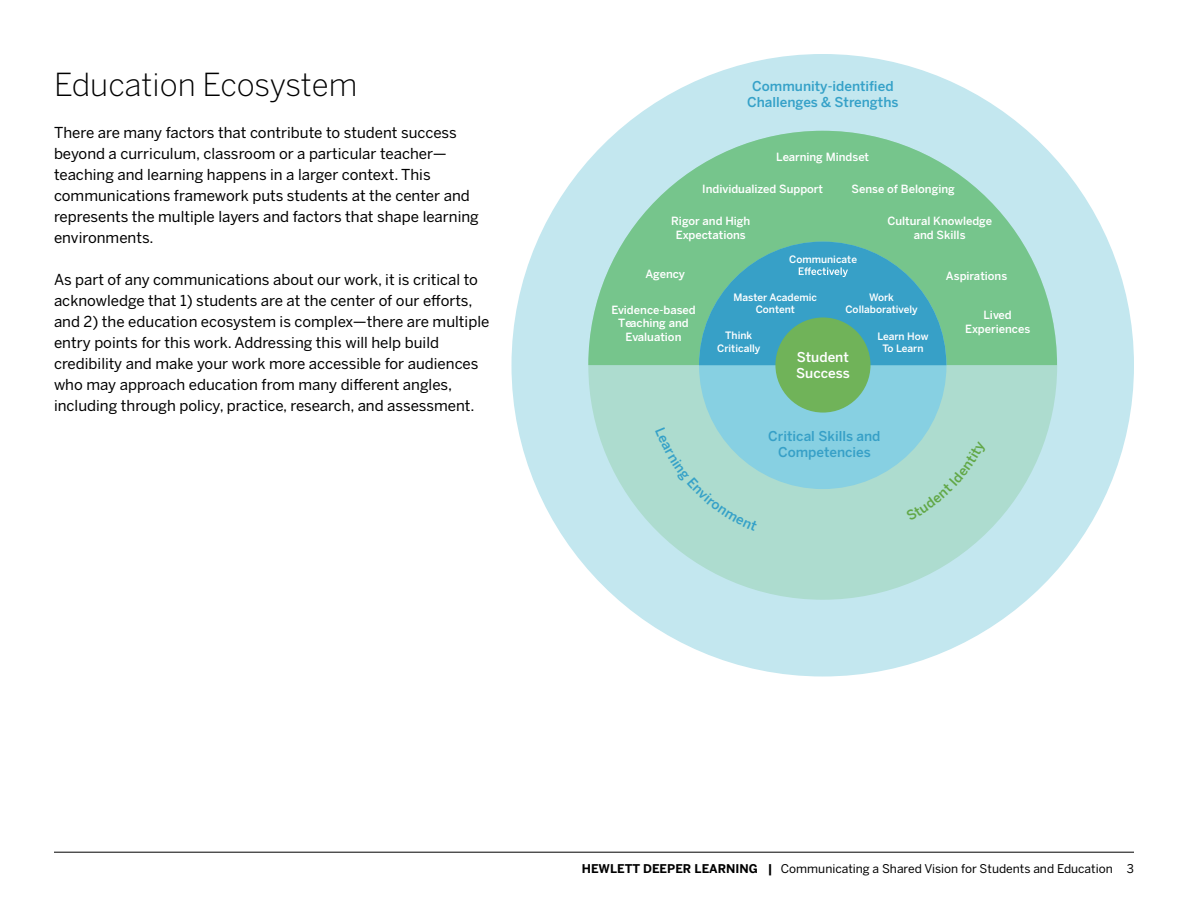
<style>
.page{position:relative;width:1188px;height:918px;background:#fff}
.page>*{position:absolute;margin:0;border:0;box-sizing:border-box;transform-origin:0 0}
.t1{font:300 31.5px "Benton Sans";letter-spacing:-.01em;color:#000}
.t2{font:15px/21px "Benton Sans";color:#000}
.t3{font:500 13.5px/16.2px "Benton Sans";color:#35a1c8;text-align:center}
.t4{font:500 13.5px/16.2px "Benton Sans";color:#37a0c7;text-align:center}
.t5{font:500 13.5px/16.2px "Benton Sans";color:#fff}
.t6{font:12px "Benton Sans";color:#000}
.t7{font:500 11.25px/13.5px "Benton Sans";color:#fff;text-align:center}
.t8{font:500 10.2px/12.1px "Benton Sans";color:#fff;text-align:center}
.s1{font-weight:700}
</style>
<div class="page">
<hr style="left:54px;top:852px;width:1080px;height:1px;background:#000">
<div style="left:512px;top:54px;width:622px;height:623px;background:#c3e7ef;border-radius:50%"></div>
<div style="left:588px;top:131px;width:469px;height:469px;background:#addccf;border-radius:234px"></div>
<svg style="left:588px;top:131px;width:469px;height:234px"></svg>
<div style="left:699px;top:242px;width:247px;height:247px;background:#87d0e2;border-radius:50%"></div>
<div style="left:775px;top:317px;width:96px;height:96px;background:#70b359;border-radius:50%"></div>
<svg style="left:699px;top:242px;width:247px;height:123px;background:#4caaae"></svg>
<h1 class="t1" style="left:54px;top:66px;width:305px">Education Ecosystem</h1>
<p class="t2" style="left:54px;top:122px;width:426px">There are many factors that contribute to student success beyond a curriculum, classroom or a particular teacher— teaching and learning happens in a larger context. This communications framework puts students at the center and represents the multiple layers and factors that shape learning environments.</p>
<p class="t2" style="left:54px;top:269px;width:437px">As part of any communications about our work, it is critical to acknowledge that 1) students are at the center of our efforts, and 2) the education ecosystem is complex—there are multiple entry points for this work. Addressing this will help build credibility and make your work more accessible for audiences who may approach education from many different angles, including through policy, practice, research, and assessment.</p>
<p class="t3" style="left:747px;top:78px;width:153px">Community-identified<br>Challenges &amp; Strengths</p>
<p class="t7" style="left:776px;top:150px;width:94px">Learning Mindset</p>
<p class="t7" style="left:702px;top:182px;width:122px">Individualized Support</p>
<p class="t7" style="left:671px;top:214px;width:81px">Rigor and High<br>Expectations</p>
<p class="t7" style="left:851px;top:182px;width:105px">Sense of Belonging</p>
<p class="t7" style="left:887px;top:214px;width:106px">Cultural Knowledge and Skills</p>
<p class="t7" style="left:645px;top:267px;width:41px">Agency</p>
<p class="t7" style="left:611px;top:303px;width:86px">Evidence-based<br>Teaching and<br>Evaluation</p>
<p class="t8" style="left:789px;top:253px;width:70px">Communicate</p>
<p class="t8" style="left:733px;top:291px;width:85px">Master Academic<br>Content</p>
<p class="t8" style="left:845px;top:291px;width:74px">Work<br>Collaboratively</p>
<p class="t8" style="left:717px;top:330px;width:45px">Think<br>Critically</p>
<p class="t5" style="left:796px;top:348px;width:55px">Student<br>Success</p>
<p class="t8" style="left:877px;top:330px;width:53px">Learn How<br>To Learn</p>
<p class="t7" style="left:946px;top:269px;width:63px">Aspirations</p>
<p class="t7" style="left:965px;top:308px;width:67px">Lived<br>Experiences</p>
<p class="t4" style="left:768px;top:428px;width:114px">Critical Skills and<br>Competencies</p>
<p class="t6" style="left:582px;top:862px;width:554px"><span class="s1">HEWLETT DEEPER LEARNING |</span> Communicating a Shared Vision for Students and Education 3</p>
</div>
